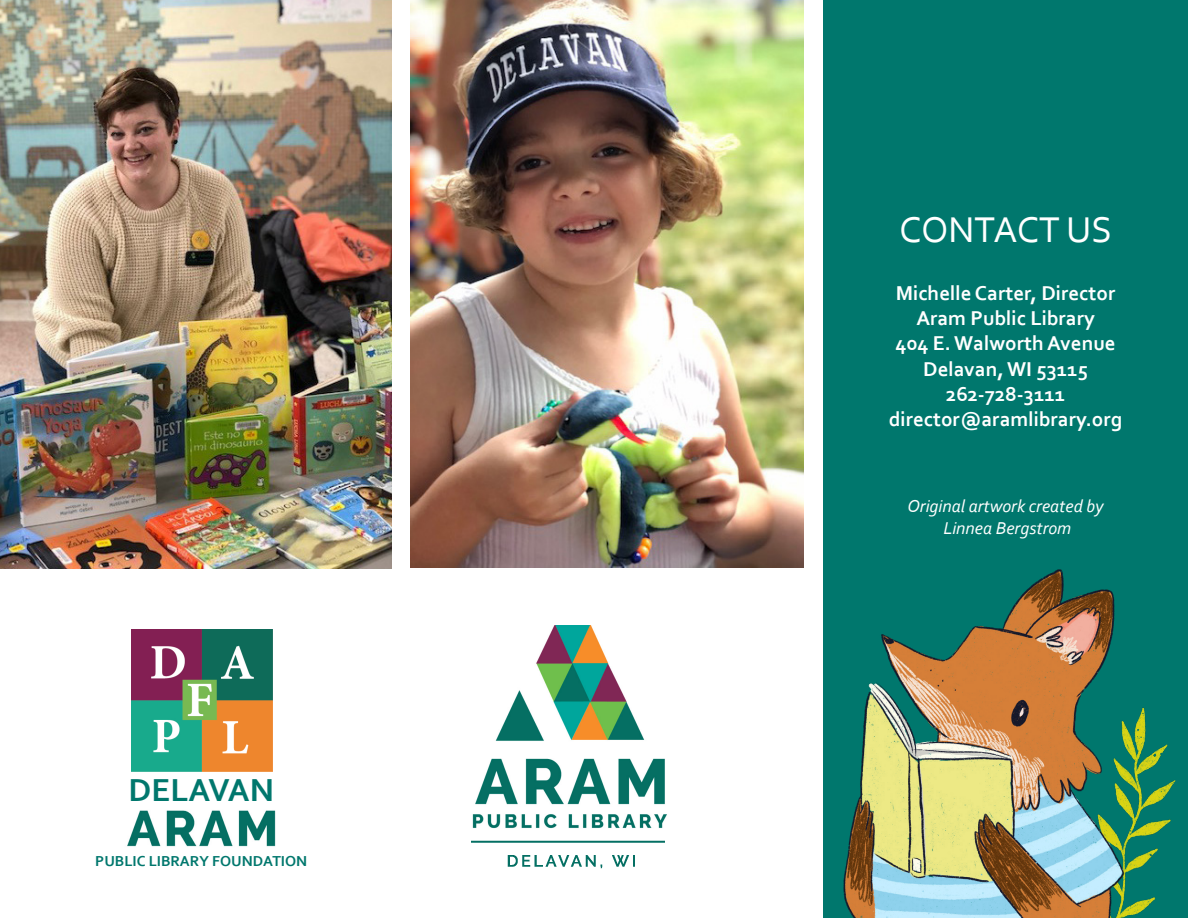
<style>
.page{position:relative;width:1188px;height:918px;background:#fff}
.page>*{position:absolute;margin:0;border:0;box-sizing:border-box;transform-origin:0 0}
.t1{font:37.5px "Corbel";color:#fff}
.t2{font:700 33.3px "Corbel";color:#00776d}
.t3{font:700 21px "Corbel";color:#fff}
.t4{font:italic 18px "Corbel";color:#fff}
.t5{font:700 15.15px "Corbel";color:#00776d}
</style>
<div class="page">
<img style="left:411px;top:0;width:393px;height:568px">
<img style="left:0;top:0;width:391px;height:568px">
<div style="left:823px;top:0;width:365px;height:918px;background:#00776d"></div>
<img style="left:471px;top:840px;width:194px;height:29px">
<img style="left:131px;top:630px;width:142px;height:141px">
<img style="left:472px;top:625px;width:195px;height:204px">
<img style="left:127px;top:810px;width:149px;height:37px">
<img style="left:770px;top:553px;width:406px;height:365px">
<p class="t2" style="left:129px;top:770px;width:147px">DELAVAN</p>
<p class="t5" style="left:95px;top:852px;width:214px">PUBLIC LIBRARY FOUNDATION</p>
<p class="t1" style="left:899px;top:207px;width:215px">CONTACT US</p>
<p class="t3" style="left:896px;top:280px;width:221px">Michelle Carter, Director</p>
<p class="t3" style="left:916px;top:305px;width:180px">Aram Public Library</p>
<p class="t3" style="left:896px;top:330px;width:221px">404 E. Walworth Avenue</p>
<p class="t3" style="left:923px;top:356px;width:166px">Delavan, WI 53115</p>
<p class="t3" style="left:946px;top:381px;width:121px">262-728-3111</p>
<p class="t3" style="left:889px;top:406px;width:235px">director@aramlibrary.org</p>
<p class="t4" style="left:907px;top:495px;width:198px">Original artwork created by</p>
<p class="t4" style="left:943px;top:517px;width:129px">Linnea Bergstrom</p>
</div>
